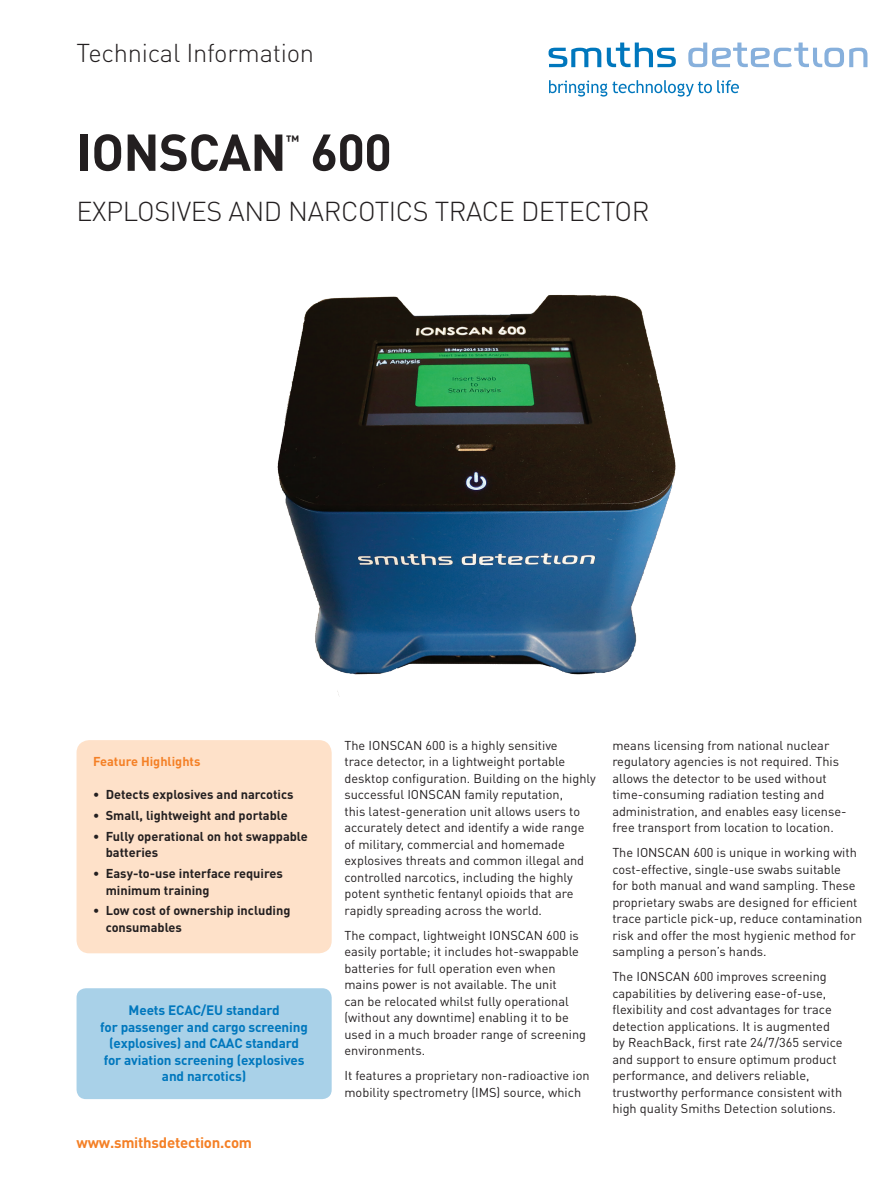
<style>
.page{position:relative;width:893px;height:1191px;background:#fff}
.page>*{position:absolute;margin:0;border:0;box-sizing:border-box;transform-origin:0 0}
.t1{font:700 51px "DIN Pro";letter-spacing:-.015em;color:#231f20}
.t2{font:300 27px "DIN Pro";letter-spacing:-.015em;color:#231f20}
.t3{font:300 25.5px "DIN Pro";letter-spacing:-.01em;color:#231f20}
.t4{font:700 15px "DIN Pro";letter-spacing:-.015em;color:#f48026}
.t5{font:700 14.85px "DIN Pro";color:#231f20}
.t6{font:700 13.5px/16.5px "DIN Pro";letter-spacing:-.01em;color:#0077bd;text-align:center}
.t7{font:12.75px/16.5px "DIN Pro";color:#231f20}
.t8{font:700 12.75px/16.5px "DIN Pro";color:#231f20}
.t9{font:700 12.75px "DIN Pro";color:#f48026}
</style>
<div class="page">
<svg style="left:549px;top:48px;width:52px;height:19px"></svg>
<svg style="left:607px;top:43px;width:69px;height:24px"></svg>
<svg style="left:688px;top:43px;width:179px;height:24px"></svg>
<svg style="left:549px;top:80px;width:190px;height:17px"></svg>
<img style="left:277px;top:294px;width:399px;height:401px">
<div style="left:77px;top:740px;width:255px;height:213px;background:#fee1c9;border-radius:13px"></div>
<div style="left:77px;top:988px;width:255px;height:111px;background:#a9d1e8;border-radius:9px"></div>
<h3 class="t3" style="left:77px;top:35px;width:239px">Technical Information</h3>
<h1 class="t1" style="left:77px;top:118px;width:212px">IONSCAN</h1>
<p class="t5" style="left:286px;top:130px;width:15px">™</p>
<h1 class="t1" style="left:310px;top:118px;width:83px">600</h1>
<h2 class="t2" style="left:77px;top:193px;width:574px">EXPLOSIVES AND NARCOTICS TRACE DETECTOR</h2>
<p class="t9" style="left:93px;top:753px;width:109px">Feature Highlights</p>
<p class="t8" style="left:93px;top:786px;width:202px">• Detects explosives and narcotics</p>
<p class="t8" style="left:93px;top:806px;width:196px">• Small, lightweight and portable</p>
<p class="t8" style="left:106px;top:827px;width:203px;text-indent:-13px">• Fully operational on hot swappable batteries</p>
<p class="t8" style="left:106px;top:864px;width:179px;text-indent:-13px">• Easy-to-use interface requires minimum training</p>
<p class="t8" style="left:106px;top:902px;width:186px;text-indent:-13px">• Low cost of ownership including consumables</p>
<p class="t6" style="left:100px;top:1001px;width:209px">Meets ECAC/EU standard<br>for passenger and cargo screening (explosives) and CAAC standard for aviation screening (explosives and narcotics)</p>
<p class="t4" style="left:77px;top:1131px;width:177px">www.smithsdetection.com</p>
<p class="t7" style="left:344px;top:736px;width:253px">The IONSCAN 600 is a highly sensitive<br>trace detector, in a lightweight portable desktop configuration. Building on the highly successful IONSCAN family reputation,<br>this latest-generation unit allows users to accurately detect and identify a wide range of military, commercial and homemade explosives threats and common illegal and controlled narcotics, including the highly potent synthetic fentanyl opioids that are rapidly spreading across the world.</p>
<p class="t7" style="left:344px;top:926px;width:243px">The compact, lightweight IONSCAN 600 is easily portable; it includes hot-swappable batteries for full operation even when mains power is not available. The unit<br>can be relocated whilst fully operational (without any downtime) enabling it to be used in a much broader range of screening environments.</p>
<p class="t7" style="left:344px;top:1067px;width:247px">It features a proprietary non-radioactive ion mobility spectrometry (IMS) source, which</p>
<p class="t7" style="left:612px;top:736px;width:236px">means licensing from national nuclear regulatory agencies is not required. This allows the detector to be used without time-consuming radiation testing and administration, and enables easy license&shy;free transport from location to location.</p>
<p class="t7" style="left:612px;top:844px;width:251px">The IONSCAN 600 is unique in working with cost-effective, single-use swabs suitable<br>for both manual and wand sampling. These proprietary swabs are designed for efficient trace particle pick-up, reduce contamination risk and offer the most hygienic method for sampling a person’s hands.</p>
<p class="t7" style="left:612px;top:968px;width:232px">The IONSCAN 600 improves screening capabilities by delivering ease-of-use, flexibility and cost advantages for trace detection applications. It is augmented by ReachBack, first rate 24/7/365 service and support to ensure optimum product performance, and delivers reliable, trustworthy performance consistent with high quality Smiths Detection solutions.</p>
</div>
